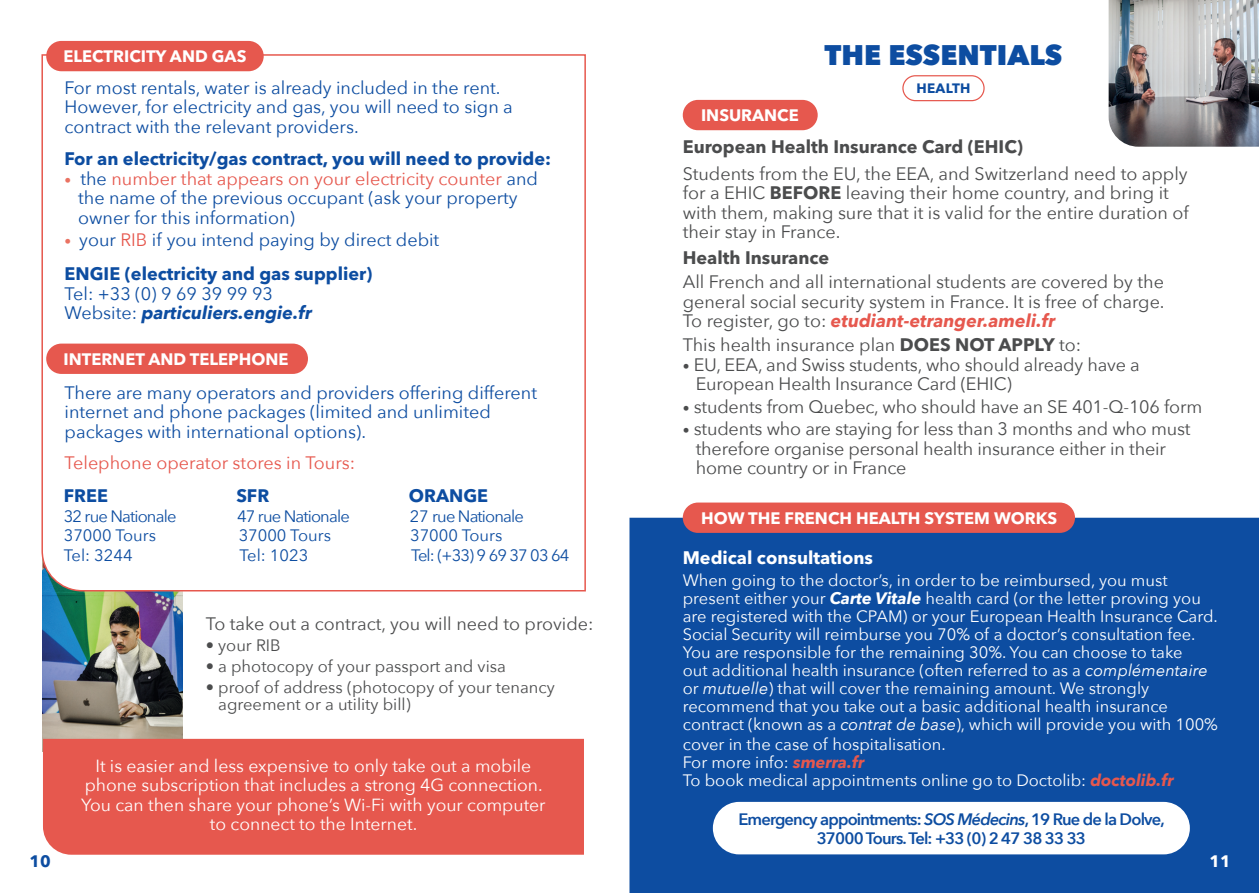
<style>
.page{position:relative;width:1259px;height:893px;background:#fff}
.page>*{position:absolute;margin:0;border:0;box-sizing:border-box;transform-origin:0 0}
.t1{font:800 28.35px "Avenir Next";color:#0d4da1}
.t2{font:18px/19.5px "Avenir Next";letter-spacing:-.01em;color:#4b4c4d}
.t3{font:18px/19.5px "Avenir Next";color:#0d4da1}
.t4{font:700 18px "Avenir Next LT Pro";color:#0d4da1}
.t5{font:700 18px "Avenir Next LT Pro";color:#4b4c4d}
.t6{font:18px "Avenir Next";color:#e6584e}
.t7{font:700 18px "Avenir Next LT Pro";color:#fff}
.t8{font:17.55px/19.5px "Avenir Next";color:#fff;text-align:center}
.t9{font:16.5px/18px "Avenir Next";color:#fff}
.t10{font:16.5px/16.5px "Avenir Next";color:#4b4c4d}
.t11{font:600 16.5px/19.5px "Avenir Next";letter-spacing:-.05em;color:#0d4da1;text-align:center}
.t12{font:700 16.5px "Avenir Next LT Pro";color:#fff}
.t13{font:16.5px "Avenir Next";letter-spacing:-.05em;color:#0d4da1}
.t14{font:16.5px "Avenir Next";color:#0d4da1}
.t15{font:700 16.5px "Avenir Next LT Pro";color:#0d4da1}
.t16{font:700 13.5px "Avenir Next LT Pro";letter-spacing:.02em;color:#0d4da1}
.s1{font-size:13.5px;color:#ea7262}
.s2{color:#e6584e}
.s3{font-weight:700;font-style:italic}
.s4{font-family:"Avenir Next LT Pro";font-weight:700}
.s5{font-weight:700;font-style:italic;color:#e6584e}
.s6{font-size:13.5px}
.s7{font-style:italic}
</style>
<div class="page">
<img style="left:43px;top:592px;width:140px;height:147px">
<svg style="left:41px;top:54px;width:545px;height:538px"></svg>
<div style="left:43px;top:739px;width:541px;height:116px;background:#e6584e"></div>
<div style="left:629px;top:518px;width:630px;height:375px;background:#0d4da1"></div>
<div style="left:713px;top:802px;width:476px;height:52px;background:#fff;border-radius:26px"></div>
<img style="left:1108px;top:0;width:151px;height:147px">
<div style="left:46px;top:41px;width:218px;height:30px;background:#e6584e;border-radius:15px"></div>
<div style="left:46px;top:344px;width:262px;height:30px;background:#e6584e;border-radius:15px"></div>
<div style="left:902px;top:75px;width:82px;height:26px;border:1px solid #e6584e;border-radius:12px"></div>
<div style="left:683px;top:503px;width:392px;height:30px;background:#e6584e;border-radius:15px"></div>
<div style="left:683px;top:100px;width:134px;height:30px;background:#e6584e;border-radius:15px"></div>
<p class="t12" style="left:63px;top:46px;width:184px">ELECTRICITY AND GAS</p>
<p class="t3" style="left:65px;top:77px;width:450px">For most rentals, water is already included in the rent.<br>However, for electricity and gas, you will need to sign a contract with the relevant providers.</p>
<p class="t4" style="left:65px;top:148px;width:488px">For an electricity/gas contract, you will need to provide:</p>
<p class="t3" style="left:78px;top:168px;width:461px;text-indent:-14px"><span class="s1">•</span> the <span class="s2">number that appears on your electricity counter</span> and the name of the previous occupant (ask your property owner for this information)</p>
<p class="t3" style="left:65px;top:229px;width:376px"><span class="s1">•</span> your <span class="s2">RIB</span> if you intend paying by direct debit</p>
<p class="t4" style="left:65px;top:262px;width:309px">ENGIE (electricity and gas supplier)</p>
<p class="t3" style="left:65px;top:283px;width:249px">Tel: +33 (0) 9 69 39 99 93<br>Website: <span class="s3">particuliers.engie.fr</span></p>
<p class="t12" style="left:63px;top:349px;width:227px">INTERNET AND TELEPHONE</p>
<p class="t3" style="left:65px;top:382px;width:474px">There are many operators and providers offering different internet and phone packages (limited and unlimited packages with international options).</p>
<p class="t6" style="left:65px;top:447px;width:292px">Telephone operator stores in Tours:</p>
<p class="t4" style="left:64px;top:485px;width:46px">FREE</p>
<p class="t4" style="left:236px;top:485px;width:34px">SFR</p>
<p class="t4" style="left:409px;top:485px;width:81px">ORANGE</p>
<p class="t13" style="left:64px;top:502px;width:114px">32 rue Nationale</p>
<p class="t13" style="left:237px;top:502px;width:114px">47 rue Nationale</p>
<p class="t13" style="left:410px;top:502px;width:116px">27 rue Nationale</p>
<p class="t14" style="left:64px;top:521px;width:94px">37000 Tours</p>
<p class="t14" style="left:239px;top:521px;width:94px">37000 Tours</p>
<p class="t14" style="left:410px;top:521px;width:94px">37000 Tours</p>
<p class="t13" style="left:64px;top:541px;width:70px">Tel: 3244</p>
<p class="t13" style="left:239px;top:541px;width:70px">Tel: 1023</p>
<p class="t13" style="left:411px;top:541px;width:160px">Tel: (+33) 9 69 37 03 64</p>
<p class="t15" style="left:29px;top:851px;width:23px">10</p>
<p class="t2" style="left:206px;top:614px;width:389px">To take out a contract, you will need to provide:</p>
<p class="t10" style="left:206px;top:637px;width:76px">• your RIB</p>
<p class="t10" style="left:206px;top:658px;width:301px">• a photocopy of your passport and visa</p>
<p class="t10" style="left:218px;top:679px;width:338px;text-indent:-12px">• proof of address (photocopy of your tenancy agreement or a utility bill)</p>
<p class="t8" style="left:81px;top:755px;width:466px">It is easier and less expensive to only take out a mobile phone subscription that includes a strong 4G connection.<br>You can then share your phone’s Wi-Fi with your computer to connect to the Internet.</p>
<p class="t12" style="left:701px;top:105px;width:99px">INSURANCE</p>
<h1 class="t1" style="left:824px;top:37px;width:239px">THE ESSENTIALS</h1>
<p class="t16" style="left:916px;top:80px;width:56px">HEALTH</p>
<p class="t5" style="left:683px;top:136px;width:342px">European Health Insurance Card (EHIC)</p>
<p class="t2" style="left:683px;top:163px;width:507px">Students from the EU, the EEA, and Switzerland need to apply for a EHIC <span class="s4">BEFORE</span> leaving their home country, and bring it with them, making sure that it is valid for the entire duration of their stay in France.</p>
<p class="t5" style="left:683px;top:247px;width:148px">Health Insurance</p>
<p class="t2" style="left:683px;top:271px;width:483px;text-align:justify">All French and all international students are covered by the general social security system in France. It is free of charge.<br>To register, go to: <span class="s5">etudiant-etranger.ameli.fr</span></p>
<p class="t2" style="left:683px;top:334px;width:400px">This health insurance plan <span class="s4">DOES NOT APPLY</span> to:</p>
<p class="t2" style="left:696px;top:354px;width:445px;text-indent:-13px"><span class="s6">•</span> EU, EEA, and Swiss students, who should already have a<br>European Health Insurance Card (EHIC)</p>
<p class="t2" style="left:683px;top:396px;width:521px"><span class="s6">•</span> students from Quebec, who should have an SE 401-Q-106 form</p>
<p class="t2" style="left:696px;top:418px;width:496px;text-indent:-13px"><span class="s6">•</span> students who are staying for less than 3 months and who must therefore organise personal health insurance either in their home country or in France</p>
<p class="t12" style="left:701px;top:508px;width:358px">HOW THE FRENCH HEALTH SYSTEM WORKS</p>
<p class="t7" style="left:683px;top:546px;width:192px">Medical consultations</p>
<p class="t9" style="left:683px;top:571px;width:537px">When going to the doctor’s, in order to be reimbursed, you must present either your <span class="s3">Carte Vitale</span> health card (or the letter proving you are registered with the CPAM) or your European Health Insurance Card.<br>Social Security will reimburse you 70% of a doctor’s consultation fee.<br>You are responsible for the remaining 30%. You can choose to take<br>out additional health insurance (often referred to as a <span class="s7">complémentaire </span>or <span class="s7">mutuelle</span>) that will cover the remaining amount. We strongly recommend that you take out a basic additional health insurance contract (known as a <span class="s7">contrat de base</span>), which will provide you with 100%</p>
<p class="t9" style="left:683px;top:734px;width:492px">cover in the case of hospitalisation.<br>For more info: <span class="s5">smerra.fr<br></span>To book medical appointments online go to Doctolib: <span class="s5">doctolib.fr</span></p>
<p class="t11" style="left:738px;top:809px;width:428px">Emergency appointments: <span class="s7">SOS Médecins</span>, 19 Rue de la Dolve,<br>37000 Tours. Tel: +33 (0) 2 47 38 33 33</p>
<p class="t12" style="left:1209px;top:851px;width:23px">11</p>
</div>
